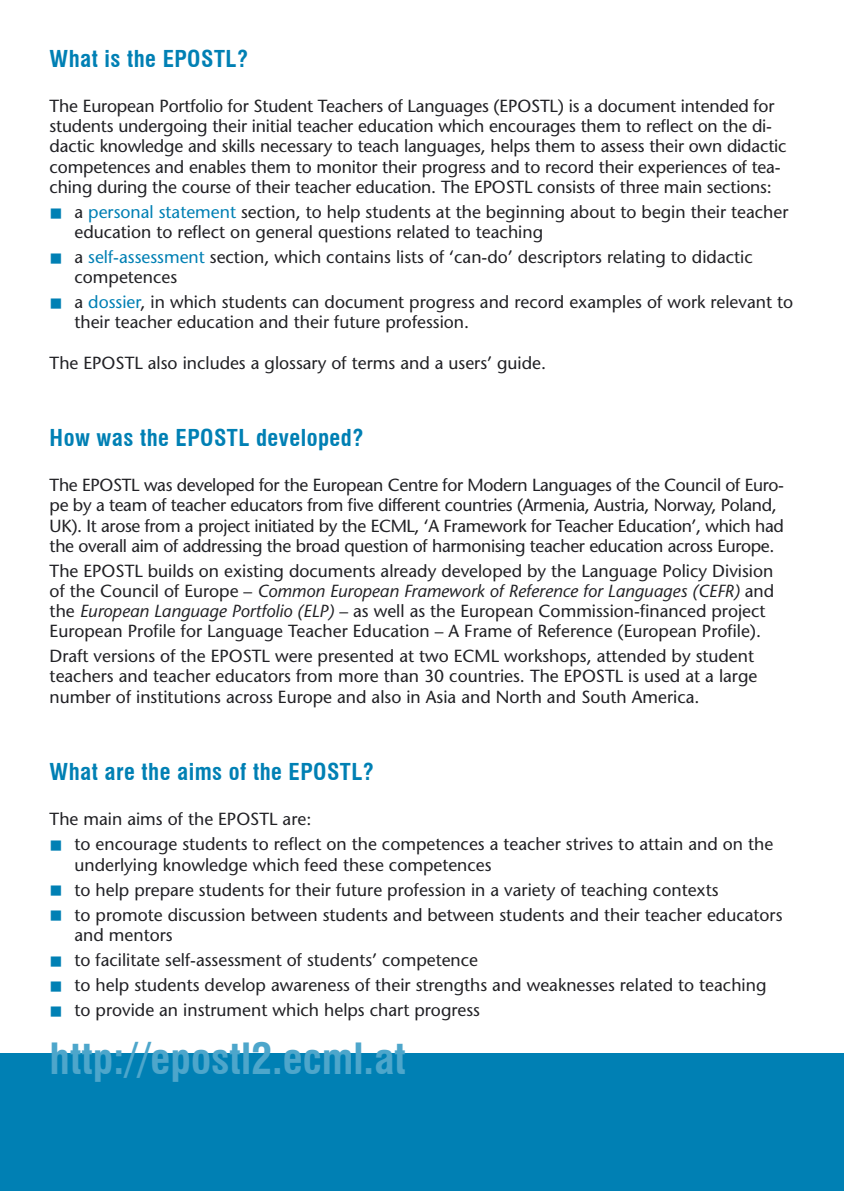
<style>
.page{position:relative;width:844px;height:1191px;background:#fff}
.page>*{position:absolute;margin:0;border:0;box-sizing:border-box;transform-origin:0 0}
.t1{font:700 condensed 42px "Swiss 721 BT";color:#4da6cb}
.t2{font:700 condensed 22.75px "Swiss 721 BT";letter-spacing:.02em;color:#0080b4}
.t3{font:17.5px/20.1px "Stone Sans";color:#212125}
.t4{font:17.5px/20.1px "Stone Sans";letter-spacing:-.02em;color:#212125}
.s1{color:#0080b4}
.s2{font-style:italic}
</style>
<div class="page">
<div style="left:0;top:1053px;width:843px;height:138px;background:#0080b4"></div>
<h2 class="t2" style="left:50px;top:45px;width:200px">What is the EPOSTL?</h2>
<p class="t3" style="left:50px;top:96px;width:738px">The European Portfolio for Student Teachers of Languages (EPOSTL) is a document intended for students undergoing their initial teacher education which encourages them to reflect on the di&shy;dactic knowledge and skills necessary to teach languages, helps them to assess their own didactic competences and enables them to monitor their progress and to record their experiences of tea&shy;ching during the course of their teacher education. The EPOSTL consists of three main sections:</p>
<p class="t3" style="left:74px;top:201px;width:715px;text-indent:-25px"><span class="s1">■</span> a <span class="s1">personal statement</span> section, to help students at the beginning about to begin their teacher education to reflect on general questions related to teaching</p>
<p class="t3" style="left:74px;top:247px;width:679px;text-indent:-25px"><span class="s1">■</span> a <span class="s1">self-assessment</span> section, which contains lists of ‘can-do’ descriptors relating to didactic competences</p>
<p class="t3" style="left:74px;top:292px;width:720px;text-indent:-25px"><span class="s1">■</span> a <span class="s1">dossier</span>, in which students can document progress and record examples of work relevant to their teacher education and their future profession.</p>
<p class="t3" style="left:50px;top:352px;width:497px">The EPOSTL also includes a glossary of terms and a users’ guide.</p>
<h2 class="t2" style="left:50px;top:424px;width:315px">How was the EPOSTL developed?</h2>
<p class="t4" style="left:50px;top:475px;width:735px">The EPOSTL was developed for the European Centre for Modern Languages of the Council of Euro&shy;pe by a team of teacher educators from five different countries (Armenia, Austria, Norway, Poland, UK). It arose from a project initiated by the ECML, ‘A Framework for Teacher Education’, which had the overall aim of addressing the broad question of harmonising teacher education across Europe.</p>
<p class="t3" style="left:50px;top:560px;width:726px">The EPOSTL builds on existing documents already developed by the Language Policy Division of the Council of Europe – <span class="s2">Common European Framework of Reference for Languages (CEFR)</span> and the <span class="s2">European Language Portfolio (ELP)</span> – as well as the European Commission-financed project European Profile for Language Teacher Education – A Frame of Reference (European Profile).</p>
<p class="t3" style="left:50px;top:646px;width:709px">Draft versions of the EPOSTL were presented at two ECML workshops, attended by student teachers and teacher educators from more than 30 countries. The EPOSTL is used at a large number of institutions across Europe and also in Asia and North and South America.</p>
<h2 class="t2" style="left:50px;top:758px;width:326px">What are the aims of the EPOSTL?</h2>
<p class="t3" style="left:50px;top:809px;width:263px">The main aims of the EPOSTL are:</p>
<p class="t3" style="left:74px;top:834px;width:700px;text-indent:-25px"><span class="s1">■</span> to encourage students to reflect on the competences a teacher strives to attain and on the underlying knowledge which feed these competences</p>
<p class="t3" style="left:50px;top:879px;width:670px"><span class="s1">■</span> to help prepare students for their future profession in a variety of teaching contexts</p>
<p class="t3" style="left:74px;top:904px;width:709px;text-indent:-25px"><span class="s1">■</span> to promote discussion between students and between students and their teacher educators and mentors</p>
<p class="t3" style="left:50px;top:949px;width:430px"><span class="s1">■</span> to facilitate self-assessment of students’ competence</p>
<p class="t3" style="left:50px;top:974px;width:718px"><span class="s1">■</span> to help students develop awareness of their strengths and weaknesses related to teaching</p>
<p class="t3" style="left:50px;top:999px;width:432px"><span class="s1">■</span> to provide an instrument which helps chart progress</p>
<h1 class="t1" style="left:50px;top:1033px;width:357px">http://epostl2.ecml.at</h1>
</div>
